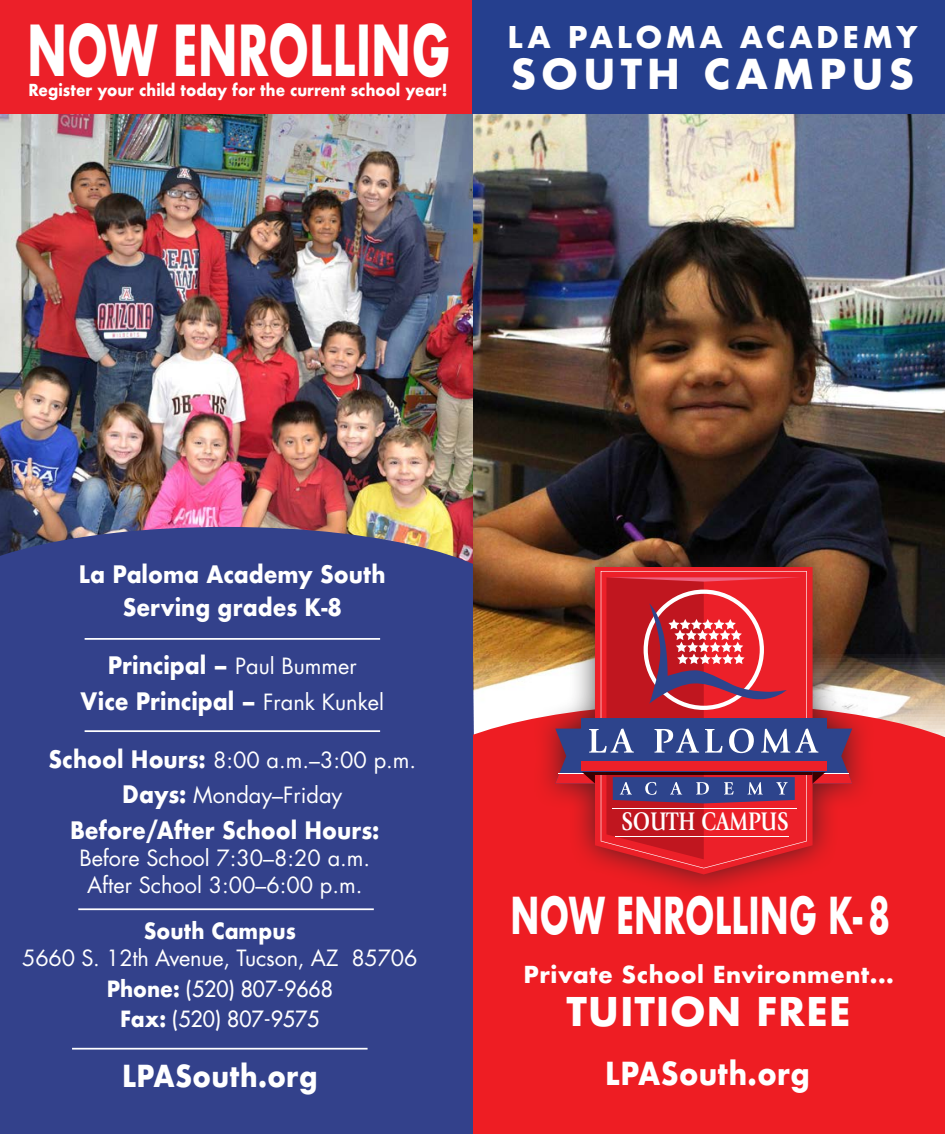
<style>
.page{position:relative;width:945px;height:1134px;background:#fff}
.page>*{position:absolute;margin:0;border:0;box-sizing:border-box;transform-origin:0 0}
.t1{font:700 68.25px "Futura";color:#fff;scale:.64 1}
.t2{font:700 49.52px "Futura";color:#fff;scale:.64 1}
.t3{font:700 40.07px "Futura";letter-spacing:.12em;color:#fff}
.t4{font:700 38.5px "Futura";letter-spacing:.02em;color:#fff}
.t5{font:700 30.8px "Futura";letter-spacing:.01em;color:#fff;scale:.9 1}
.t6{font:700 29.57px "Futura";letter-spacing:.01em;color:#fff;scale:.9 1}
.t7{font:700 29.22px "Futura";letter-spacing:.12em;color:#fff}
.t8{font:700 26.6px "Giovanni";color:#fff;scale:.81 1}
.t9{font:700 23.45px "Futura";color:#fff;scale:.91 1}
.t10{font:700 22.75px "Futura";letter-spacing:.02em;color:#fff}
.t11{font:21.7px "Futura";color:#fff}
.t12{font:21.7px "Futura";color:#fff}
.t13{font:700 21.7px "Futura";color:#fff;scale:.91 1}
.t14{font:700 16.1px "Futura";color:#fff;scale:.91 1}
.s1{font-weight:400;font-size:21.7px}
.s2{font-weight:700;font-size:23.45px}
.s3{font-weight:700}
</style>
<div class="page">
<img style="left:0;top:113px;width:473px;height:414px">
<div style="left:472px;top:899px;width:473px;height:235px;background:#ee1d23"></div>
<img style="left:0;top:527px;width:473px;height:77px">
<div style="left:0;top:604px;width:474px;height:148px;background:#33418b"></div>
<img style="left:473px;top:113px;width:472px;height:590px">
<div style="left:472px;top:858px;width:473px;height:49px;background:#ee1d23"></div>
<svg style="left:472px;top:703px;width:473px;height:155px;background:#e83b41"></svg>
<div style="left:11px;top:546px;width:439px;height:94px;background:#33418b"></div>
<div style="left:0;top:690px;width:472px;height:444px;background:#33418b"></div>
<hr style="left:72px;top:1048px;width:296px;height:2px;background:#fff">
<hr style="left:78px;top:908px;width:296px;height:2px;background:#fff">
<hr style="left:85px;top:730px;width:295px;height:2px;background:#fff">
<hr style="left:85px;top:638px;width:295px;height:2px;background:#fff">
<div style="left:531px;top:541px;width:345px;height:359px;background:#231f20;opacity:.75"></div>
<svg style="left:595px;top:567px;width:218px;height:307px;background:#dd1e25"></svg>
<svg style="left:601px;top:571px;width:206px;height:297px;background:#de2b32"></svg>
<svg style="left:555px;top:577px;width:297px;height:282px;background:#ad3c4d"></svg>
<hr style="left:612px;top:808px;width:185px;height:1px;background:#fff">
<hr style="left:616px;top:836px;width:173px;height:1px;background:#fff">
<div style="left:0;top:0;width:475px;height:113px;background:#ec2029"></div>
<div style="left:472px;top:0;width:473px;height:113px;background:#253f8e"></div>
<p class="t1" style="left:27px;top:1px;width:663px">NOW ENROLLING</p>
<p class="t14" style="left:28px;top:79px;width:462px">Register your child today for the current school year!</p>
<p class="t7" style="left:508px;top:16px;width:411px">LA PALOMA ACADEMY</p>
<p class="t3" style="left:511px;top:45px;width:405px">SOUTH CAMPUS</p>
<p class="t9" style="left:79px;top:558px;width:339px">La Paloma Academy South</p>
<p class="t9" style="left:123px;top:590px;width:243px">Serving grades K-8</p>
<p class="t9" style="left:108px;top:649px;width:275px">Principal – <span class="s1">Paul Bummer</span></p>
<p class="t9" style="left:81px;top:684px;width:335px">Vice Principal – <span class="s1">Frank Kunkel</span></p>
<p class="t11" style="left:48px;top:746px;width:369px"><span class="s2">School Hours:</span> 8:00 a.m.–3:00 p.m.</p>
<p class="t11" style="left:122px;top:781px;width:222px"><span class="s2">Days:</span> Monday–Friday</p>
<p class="t9" style="left:70px;top:813px;width:341px">Before/After School Hours:</p>
<p class="t11" style="left:79px;top:844px;width:292px">Before School 7:30–8:20 a.m.</p>
<p class="t11" style="left:87px;top:871px;width:277px">After School 3:00–6:00 p.m.</p>
<p class="t13" style="left:144px;top:915px;width:168px">South Campus</p>
<p class="t11" style="left:22px;top:944px;width:397px">5660 S. 12th Avenue, Tucson, AZ 85706</p>
<p class="t12" style="left:107px;top:975px;width:228px"><span class="s3">Phone:</span> (520) 807-9668</p>
<p class="t12" style="left:120px;top:1006px;width:201px"><span class="s3">Fax:</span> (520) 807-9575</p>
<p class="t6" style="left:122px;top:1055px;width:219px">LPASouth.org</p>
<p class="t8" style="left:621px;top:806px;width:208px">SOUTH CAMPUS</p>
<p class="t2" style="left:511px;top:880px;width:595px">NOW ENROLLING K- 8</p>
<p class="t10" style="left:523px;top:958px;width:372px">Private School Environment...</p>
<p class="t4" style="left:567px;top:984px;width:286px">TUITION FREE</p>
<p class="t5" style="left:605px;top:1052px;width:229px">LPASouth.org</p>
</div>
